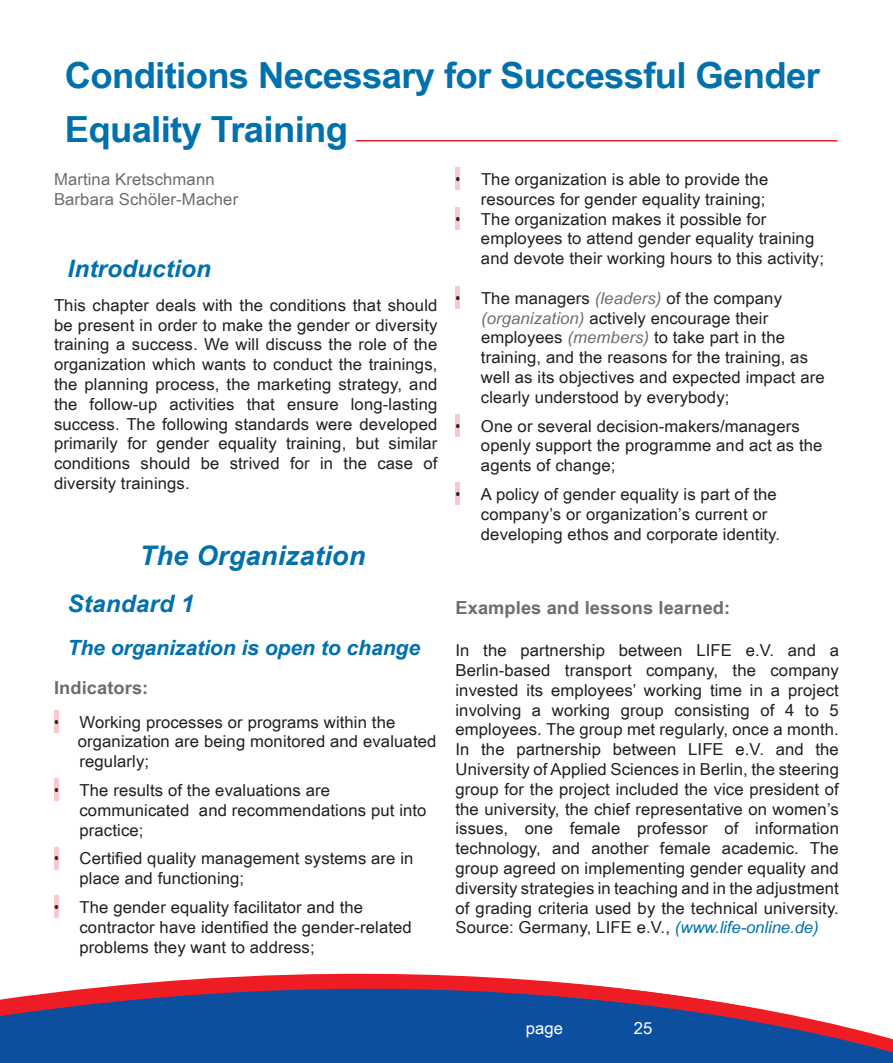
<style>
.page{position:relative;width:893px;height:1063px;background:#fff}
.page>*{position:absolute;margin:0;border:0;box-sizing:border-box;transform-origin:0 0}
.t1{font:700 36px/54px "Arial Narrow";letter-spacing:-.015em;color:#0171ad;scale:1.24 1}
.t2{font:italic 700 27px "Arial Narrow";letter-spacing:.005em;color:#0171ad;scale:1.24 1}
.t3{font:italic 700 24px "Arial Narrow";letter-spacing:.005em;color:#0171ad;scale:1.24 1}
.t4{font:italic 700 21px "Arial Narrow";letter-spacing:-.005em;color:#0171ad;scale:1.24 1}
.t5{font:700 18px "Arial Narrow";letter-spacing:.005em;color:#6c6d70;scale:1.24 1}
.t6{font:16.5px/19.8px "Arial Narrow";letter-spacing:.005em;color:#231f20;scale:1.24 1}
.t7{font:16.5px/19.8px "Arial Narrow";letter-spacing:.005em;color:#6c6d70;scale:1.24 1}
.t8{font:16.5px "Arial Narrow";letter-spacing:.005em;color:#231f20}
.t9{font:16.5px "Arial Narrow";letter-spacing:.005em;color:#fff;scale:1.24 1}
.s1{font-style:italic;color:#6c6d70}
.s2{font-style:italic;color:#0171ad}
</style>
<div class="page">
<svg style="left:0;top:869px;width:893px;height:194px"></svg>
<div style="left:54px;top:710px;width:5px;height:23px;background:#f9c8cd"></div>
<div style="left:54px;top:778px;width:5px;height:23px;background:#f9c8cd"></div>
<div style="left:54px;top:847px;width:5px;height:22px;background:#f9c8cd"></div>
<div style="left:54px;top:895px;width:5px;height:23px;background:#f9c8cd"></div>
<div style="left:455px;top:167px;width:5px;height:23px;background:#f9c8cd"></div>
<div style="left:455px;top:207px;width:5px;height:23px;background:#f9c8cd"></div>
<div style="left:455px;top:286px;width:5px;height:23px;background:#f9c8cd"></div>
<div style="left:455px;top:414px;width:5px;height:23px;background:#f9c8cd"></div>
<div style="left:455px;top:482px;width:5px;height:23px;background:#f9c8cd"></div>
<hr style="left:356px;top:140px;width:481px;height:2px;background:#ee1d23">
<h1 class="t1" style="left:65px;top:46px;width:610px">Conditions Necessary for Successful Gender<br>Equality Training</h1>
<p class="t7" style="left:54px;top:169px;width:150px">Martina Kretschmann<br>Barbara Schöler-Macher</p>
<h3 class="t3" style="left:68px;top:251px;width:117px">Introduction</h3>
<p class="t6" style="left:54px;top:294px;width:311px;text-align:justify">This chapter deals with the conditions that should be present in order to make the gender or diversity training a success. We will discuss the role of the organization which wants to conduct the trainings, the planning process, the marketing strategy, and the follow-up activities that ensure long-lasting success. The following standards were developed primarily for gender equality training, but similar conditions should be strived for in the case of diversity trainings.</p>
<h2 class="t2" style="left:140px;top:535px;width:184px">The Organization</h2>
<h3 class="t3" style="left:68px;top:585px;width:104px">Standard 1</h3>
<p class="t4" style="left:68px;top:632px;width:286px">The organization is open to change</p>
<p class="t5" style="left:54px;top:674px;width:78px">Indicators:</p>
<p class="t6" style="left:78px;top:711px;width:291px">Working processes or programs within the organization are being monitored and evaluated regularly;</p>
<p class="t6" style="left:80px;top:780px;width:281px">The results of the evaluations are communicated and recommendations put into practice;</p>
<p class="t6" style="left:80px;top:848px;width:271px">Certified quality management systems are in place and functioning;</p>
<p class="t6" style="left:79px;top:897px;width:270px">The gender equality facilitator and the contractor have identified the gender-related problems they want to address;</p>
<p class="t8" style="left:54px;top:710px;width:6px">•</p>
<p class="t8" style="left:54px;top:778px;width:6px">•</p>
<p class="t8" style="left:54px;top:847px;width:6px">•</p>
<p class="t8" style="left:54px;top:895px;width:6px">•</p>
<p class="t8" style="left:455px;top:167px;width:6px">•</p>
<p class="t8" style="left:455px;top:207px;width:6px">•</p>
<p class="t8" style="left:455px;top:286px;width:6px">•</p>
<p class="t8" style="left:455px;top:414px;width:6px">•</p>
<p class="t8" style="left:455px;top:482px;width:6px">•</p>
<p class="t6" style="left:481px;top:169px;width:278px">The organization is able to provide the resources for gender equality training;<br>The organization makes it possible for employees to attend gender equality training and devote their working hours to this activity;</p>
<p class="t6" style="left:481px;top:287px;width:279px">The managers <span class="s1">(leaders)</span> of the company <span class="s1">(organization)</span> actively encourage their employees <span class="s1">(members)</span> to take part in the training, and the reasons for the training, as well as its objectives and expected impact are clearly understood by everybody;</p>
<p class="t6" style="left:481px;top:415px;width:277px">One or several decision-makers/managers openly support the programme and act as the agents of change;</p>
<p class="t6" style="left:481px;top:484px;width:243px">A policy of gender equality is part of the company’s or organization’s current or developing ethos and corporate identity.</p>
<p class="t5" style="left:455px;top:594px;width:223px">Examples and lessons learned:</p>
<p class="t6" style="left:455px;top:640px;width:311px;text-align:justify">In the partnership between LIFE e.V. and a Berlin-based transport company, the company invested its employees’ working time in a project involving a working group consisting of 4 to 5 employees. The group met regularly, once a month.<br>In the partnership between LIFE e.V. and the University of Applied Sciences in Berlin, the steering group for the project included the vice president of the university, the chief representative on women’s issues, one female professor of information technology, and another female academic. The group agreed on implementing gender equality and diversity strategies in teaching and in the adjustment of grading criteria used by the technical university.<br>Source: Germany, LIFE e.V., <span class="s2">(www.life-online.de)</span></p>
<p class="t9" style="left:526px;top:1016px;width:32px">page</p>
<p class="t9" style="left:634px;top:1016px;width:17px">25</p>
</div>
